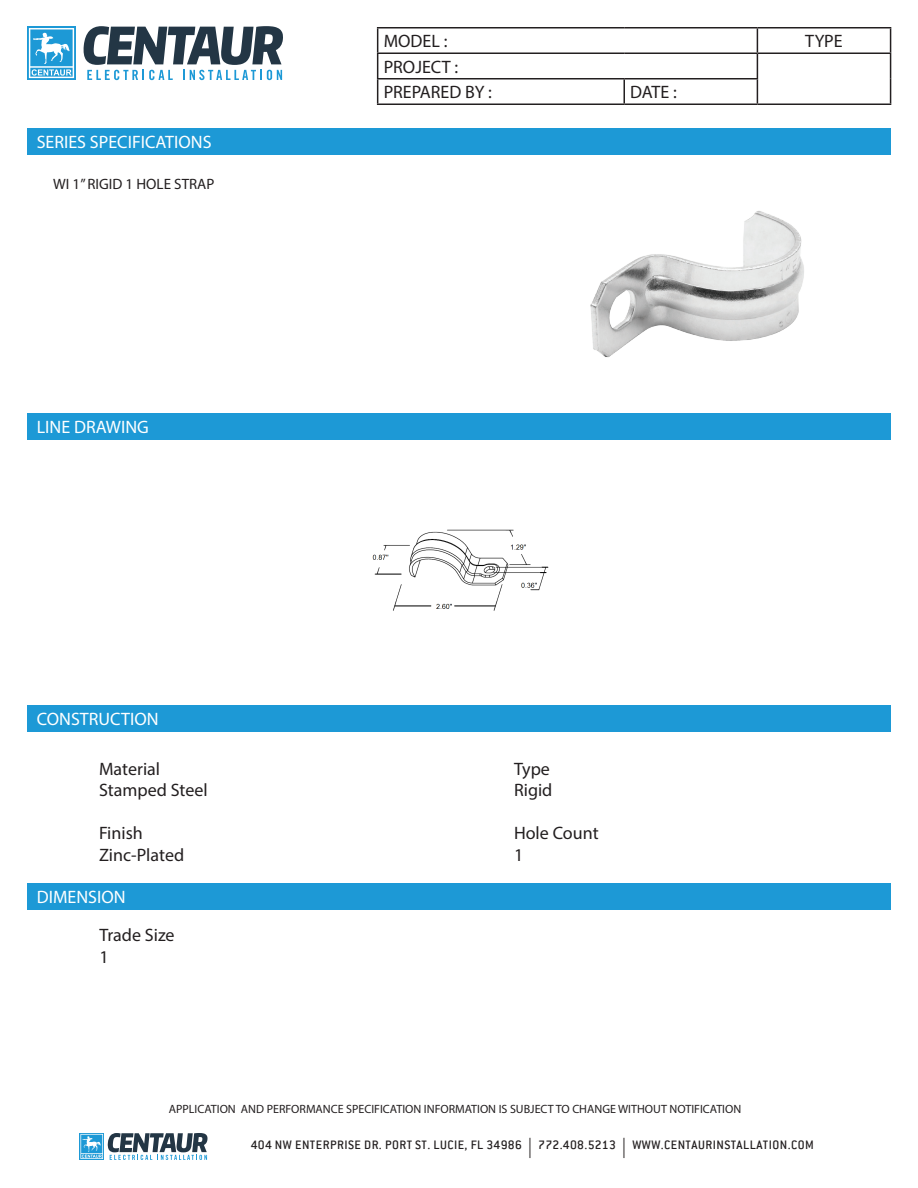
<style>
.page{position:relative;width:918px;height:1188px;background:#fff}
.page>*{position:absolute;margin:0;border:0;box-sizing:border-box;transform-origin:0 0}
.t1{font:18px/21.6px "Myriad Pro";color:#231f20}
.t2{font:18px "Myriad Pro";color:#fff}
.t3{font:15px "Myriad Pro";color:#231f20}
.t4{font:500 13.5px "Conduit ITC";letter-spacing:.035em;color:#231f20}
.t5{font:12px "Myriad Pro";color:#231f20}
.s1{font-family:"Myriad Pro";font-weight:400;font-size:20.25px}
</style>
<div class="page">
<svg style="left:80px;top:1133px;width:128px;height:27px"></svg>
<hr style="left:377px;top:27px;width:247px;height:1px;background:#231f20">
<hr style="left:624px;top:27px;width:133px;height:1px;background:#231f20">
<hr style="left:757px;top:27px;width:134px;height:1px;background:#231f20">
<hr style="left:377px;top:52px;width:247px;height:2px;background:#231f20">
<hr style="left:624px;top:52px;width:133px;height:2px;background:#231f20">
<hr style="left:757px;top:52px;width:134px;height:2px;background:#231f20">
<hr style="left:377px;top:78px;width:247px;height:2px;background:#231f20">
<svg style="left:377px;top:28px;width:1px;height:76px"></svg>
<hr style="left:624px;top:78px;width:134px;height:2px;background:#231f20">
<hr style="left:623px;top:80px;width:2px;height:24px;background:#231f20">
<svg style="left:757px;top:28px;width:1px;height:76px"></svg>
<svg style="left:890px;top:28px;width:1px;height:76px"></svg>
<hr style="left:377px;top:104px;width:247px;height:1px;background:#231f20">
<hr style="left:624px;top:104px;width:133px;height:1px;background:#231f20">
<hr style="left:757px;top:104px;width:134px;height:1px;background:#231f20">
<div style="left:27px;top:129px;width:864px;height:26px;background:#1d99d6"></div>
<div style="left:27px;top:414px;width:864px;height:26px;background:#1d99d6"></div>
<div style="left:27px;top:705px;width:864px;height:27px;background:#1d99d6"></div>
<div style="left:27px;top:26px;width:49px;height:54px;background:linear-gradient(to right,#32a2d9,#32a2d9)"></div>
<svg style="left:29px;top:28px;width:45px;height:50px"></svg>
<svg style="left:83px;top:26px;width:200px;height:54px"></svg>
<img style="left:590px;top:211px;width:214px;height:147px">
<img style="left:372px;top:529px;width:177px;height:82px">
<div style="left:27px;top:883px;width:864px;height:26px;background:#1d99d6"></div>
<p class="t2" style="left:37px;top:131px;width:176px">SERIES SPECIFICATIONS</p>
<p class="t3" style="left:53px;top:175px;width:163px">WI 1” RIGID 1 HOLE STRAP</p>
<p class="t2" style="left:37px;top:416px;width:114px">LINE DRAWING</p>
<p class="t2" style="left:37px;top:708px;width:123px">CONSTRUCTION</p>
<p class="t1" style="left:99px;top:758px;width:110px">Material<br>Stamped Steel</p>
<p class="t1" style="left:99px;top:822px;width:87px">Finish<br>Zinc-Plated</p>
<p class="t2" style="left:37px;top:886px;width:90px">DIMENSION</p>
<p class="t1" style="left:99px;top:924px;width:77px">Trade Size<br>1</p>
<p class="t1" style="left:384px;top:30px;width:65px">MODEL :</p>
<p class="t1" style="left:805px;top:30px;width:39px">TYPE</p>
<p class="t1" style="left:384px;top:54px;width:110px;line-height:25.5px">PROJECT :<br>PREPARED BY :</p>
<p class="t1" style="left:630px;top:81px;width:48px">DATE :</p>
<p class="t1" style="left:514px;top:758px;width:40px">Type<br>Rigid</p>
<p class="t1" style="left:514px;top:822px;width:86px">Hole Count<br>1</p>
<p class="t5" style="left:169px;top:1101px;width:574px">APPLICATION AND PERFORMANCE SPECIFICATION INFORMATION IS SUBJECT TO CHANGE WITHOUT NOTIFICATION</p>
<p class="t4" style="left:251px;top:1137px;width:565px">404 NW ENTERPRISE DR. PORT ST. LUCIE, FL 34986 <span class="s1">|</span> 772.408.5213 <span class="s1">|</span> WWW.CENTAURINSTALLATION.COM</p>
</div>
